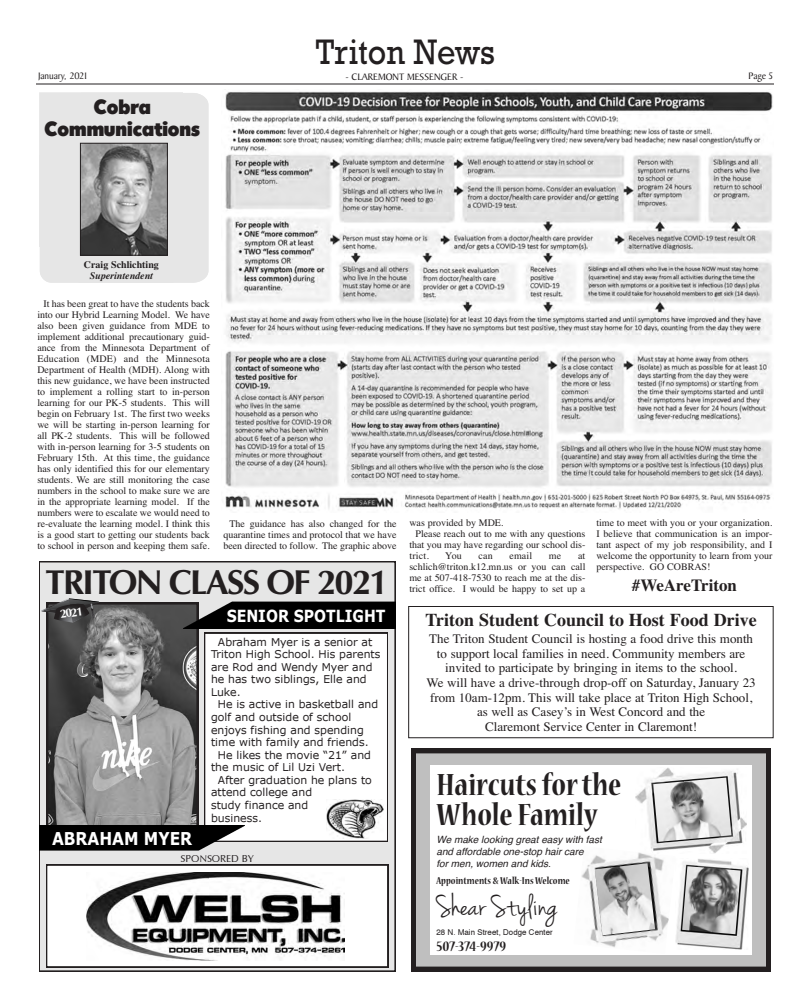
<style>
.page{position:relative;width:810px;height:1008px;background:#fff}
.page>*{position:absolute;margin:0;border:0;box-sizing:border-box;transform-origin:0 0}
.t1{font:36px "Rockwell";color:#231f20;scale:.9 1}
.t2{font:34.7px "Optima Bold+T42+WVRLQR";letter-spacing:-.05em;color:#231f20}
.t3{font:34px/30px "Nueva Std Bold Cond+DIWXVP";color:#231f20}
.t4{font:31px "Jenna Sue+T42+HFVWKB";color:#231f20;scale:1.11 1}
.t5{font:20px/22px "Admisi Display S Si";color:#231f20;text-align:center}
.t6{font:700 18px "Times";color:#231f20}
.t7{font:17.8px "Verdana Bold+T42+TMZVAI";color:#fff;scale:.86 1}
.t8{font:700 17px "Times";color:#231f20}
.t9{font:16.8px "Verdana Bold+T42+TMZVAI";color:#fff;scale:.84 1}
.t10{font:16px "Nueva Std Bold Cond+DIWXVP";color:#231f20}
.t11{font:13px/14.6px "Times";color:#231f20;text-align:center}
.t12{font:11.9px "Optima Bold+T42+WVRLQR";color:#fff}
.t13{font:11px "Nueva Std Bold Cond+DIWXVP";color:#231f20}
.t14{font:10.9px/12.6px "Verdana+T42+ROTPTP";color:#231f20}
.t15{font:10px/11px "Times";color:#231f20;text-align:justify}
.t16{font:10px/12px "Helvetica Oblique+T42+OJWIDP";color:#231f20}
.t17{font:10px "Baker Signet";color:#231f20}
.t18{font:700 10px "Times";color:#231f20}
.t19{font:italic 700 10px "Times";color:#231f20}
.t20{font:9.9px "Optima Regular+T42+OHSTQH";color:#231f20}
.t21{font:8px "Helvetica+T42+RYBQVB";color:#231f20}
</style>
<div class="page">
<hr style="left:36px;top:84px;width:738px;height:1px;background:#231f20">
<svg style="left:39px;top:562px;width:356px;height:409px;background:#d2d2d2"></svg>
<svg style="left:46px;top:865px;width:342px;height:102px"></svg>
<svg style="left:46px;top:603px;width:152px;height:223px;background:#838383"></svg>
<svg style="left:41px;top:598px;width:58px;height:25px"></svg>
<img style="left:184px;top:599px;width:211px;height:29px">
<svg style="left:204px;top:633px;width:184px;height:209px"></svg>
<img style="left:40px;top:826px;width:205px;height:26px">
<img style="left:327px;top:800px;width:56px;height:38px">
<img style="left:86px;top:872px;width:259px;height:88px">
<div style="left:37px;top:199px;width:171px;height:85px;background:linear-gradient(to bottom,#e0e0e0,#fdfdfd)"></div>
<div style="left:40px;top:93px;width:168px;height:190px;background:#e6e6e6"></div>
<img style="left:82px;top:145px;width:84px;height:109px">
<div style="left:80px;top:143px;width:88px;height:113px;border:1px solid #231f20"></div>
<img style="left:225px;top:91px;width:548px;height:419px">
<div style="left:408px;top:606px;width:365px;height:132px;border:1px solid #231f20"></div>
<svg style="left:411px;top:748px;width:360px;height:224px;background:#969495"></svg>
<svg style="left:431px;top:766px;width:320px;height:188px"></svg>
<img style="left:635px;top:768px;width:112px;height:86px">
<img style="left:653px;top:778px;width:78px;height:64px">
<img style="left:676px;top:859px;width:73px;height:90px">
<img style="left:682px;top:866px;width:59px;height:68px">
<img style="left:574px;top:846px;width:101px;height:108px">
<img style="left:595px;top:863px;width:60px;height:72px">
<h1 class="t1" style="left:316px;top:30px;width:200px">Triton News</h1>
<p class="t17" style="left:38px;top:72px;width:51px">January, 2021</p>
<p class="t17" style="left:345px;top:73px;width:120px">- CLAREMONT MESSENGER -</p>
<p class="t17" style="left:748px;top:72px;width:26px">Page 5</p>
<h3 class="t5" style="left:45px;top:98px;width:157px">Cobra<br>Communications</h3>
<p class="t18" style="left:84px;top:258px;width:76px">Craig Schlichting</p>
<p class="t19" style="left:90px;top:269px;width:65px">Superintendent</p>
<p class="t15" style="left:37px;top:298px;width:174px;text-indent:6px">It has been great to have the students back into our Hybrid Learning Model. We have also been given guidance from MDE to implement additional precautionary guid&shy;ance from the Minnesota Department of Education (MDE) and the Minnesota Department of Health (MDH). Along with this new guidance, we have been instructed to implement a rolling start to in-person learning for our PK-5 students. This will begin on February 1st. The first two weeks we will be starting in-person learning for all PK-2 students. This will be followed with in-person learning for 3-5 students on February 15th. At this time, the guidance has only identified this for our elementary students. We are still monitoring the case numbers in the school to make sure we are in the appropriate learning model. If the numbers were to escalate we would need to re-evaluate the learning model. I think this is a good start to getting our students back to school in person and keeping them safe.</p>
<p class="t15" style="left:223px;top:518px;width:175px;text-indent:6px">The guidance has also changed for the quarantine times and protocol that we have been directed to follow. The graphic above</p>
<p class="t15" style="left:409px;top:517px;width:96px">was provided by MDE.</p>
<p class="t15" style="left:596px;top:517px;width:178px">time to meet with you or your organization.<br>I believe that communication is an impor&shy;tant aspect of my job responsibility, and I welcome the opportunity to learn from your perspective. GO COBRAS!</p>
<h3 class="t8" style="left:632px;top:575px;width:107px">#WeAreTriton</h3>
<h3 class="t6" style="left:426px;top:609px;width:333px">Triton Student Council to Host Food Drive</h3>
<p class="t11" style="left:427px;top:631px;width:331px">The Triton Student Council is hosting a food drive this month to support local families in need. Community members are invited to participate by bringing in items to the school.<br>We will have a drive-through drop-off on Saturday, January 23 from 10am-12pm. This will take place at Triton High School, as well as Casey’s in West Concord and the<br>Claremont Service Center in Claremont!</p>
<p class="t15" style="left:415px;top:528px;width:171px">Please reach out to me with any questions</p>
<p class="t15" style="left:409px;top:539px;width:177px">that you may have regarding our school dis-</p>
<p class="t15" style="left:409px;top:550px;width:21px">trict.</p>
<p class="t15" style="left:445px;top:550px;width:18px">You</p>
<p class="t15" style="left:478px;top:550px;width:16px">can</p>
<p class="t15" style="left:509px;top:550px;width:25px">email</p>
<p class="t15" style="left:549px;top:550px;width:14px">me</p>
<p class="t15" style="left:409px;top:550px;width:178px;text-indent:169px">at schlich@triton.k12.mn.us or you can call me at 507-418-7530 to reach me at the dis&shy;trict office. I would be happy to set up a</p>
<h2 class="t2" style="left:46px;top:562px;width:345px">TRITON CLASS OF 2021</h2>
<p class="t12" style="left:59px;top:607px;width:24px;rotate:-9deg">2021</p>
<h3 class="t9" style="left:227px;top:605px;width:191px">SENIOR SPOTLIGHT</h3>
<p class="t14" style="left:211px;top:635px;width:171px;text-indent:7px">Abraham Myer is a senior at<br>Triton High School. His parents are Rod and Wendy Myer and he has two siblings, Elle and<br>Luke.</p>
<p class="t14" style="left:218px;top:698px;width:162px">He is active in basketball and</p>
<p class="t14" style="left:211px;top:711px;width:142px">golf and outside of school</p>
<p class="t14" style="left:211px;top:723px;width:154px">enjoys fishing and spending</p>
<p class="t14" style="left:211px;top:736px;width:159px">time with family and friends.</p>
<p class="t14" style="left:218px;top:749px;width:155px">He likes the movie “21” and</p>
<p class="t14" style="left:211px;top:761px;width:136px">the music of Lil Uzi Vert.</p>
<p class="t14" style="left:218px;top:774px;width:155px">After graduation he plans to</p>
<p class="t14" style="left:211px;top:786px;width:103px">attend college and</p>
<p class="t14" style="left:211px;top:799px;width:99px">study finance and</p>
<p class="t14" style="left:211px;top:812px;width:53px">business.</p>
<h3 class="t3" style="left:436px;top:771px;width:186px">Haircuts for the<br>Whole Family</h3>
<p class="t16" style="left:436px;top:834px;width:168px">We make looking great easy with fast and affordable one-stop hair care<br>for men, women and kids.</p>
<p class="t13" style="left:436px;top:876px;width:135px">Appointments &amp; Walk-Ins Welcome</p>
<h3 class="t7" style="left:52px;top:827px;width:164px">ABRAHAM MYER</h3>
<p class="t20" style="left:181px;top:853px;width:75px">SPONSORED BY</p>
<h3 class="t4" style="left:436px;top:888px;width:112px">Shear Styling</h3>
<p class="t21" style="left:436px;top:926px;width:118px">28 N. Main Street, Dodge Center</p>
<h3 class="t10" style="left:436px;top:940px;width:71px">507-374-9979</h3>
</div>
